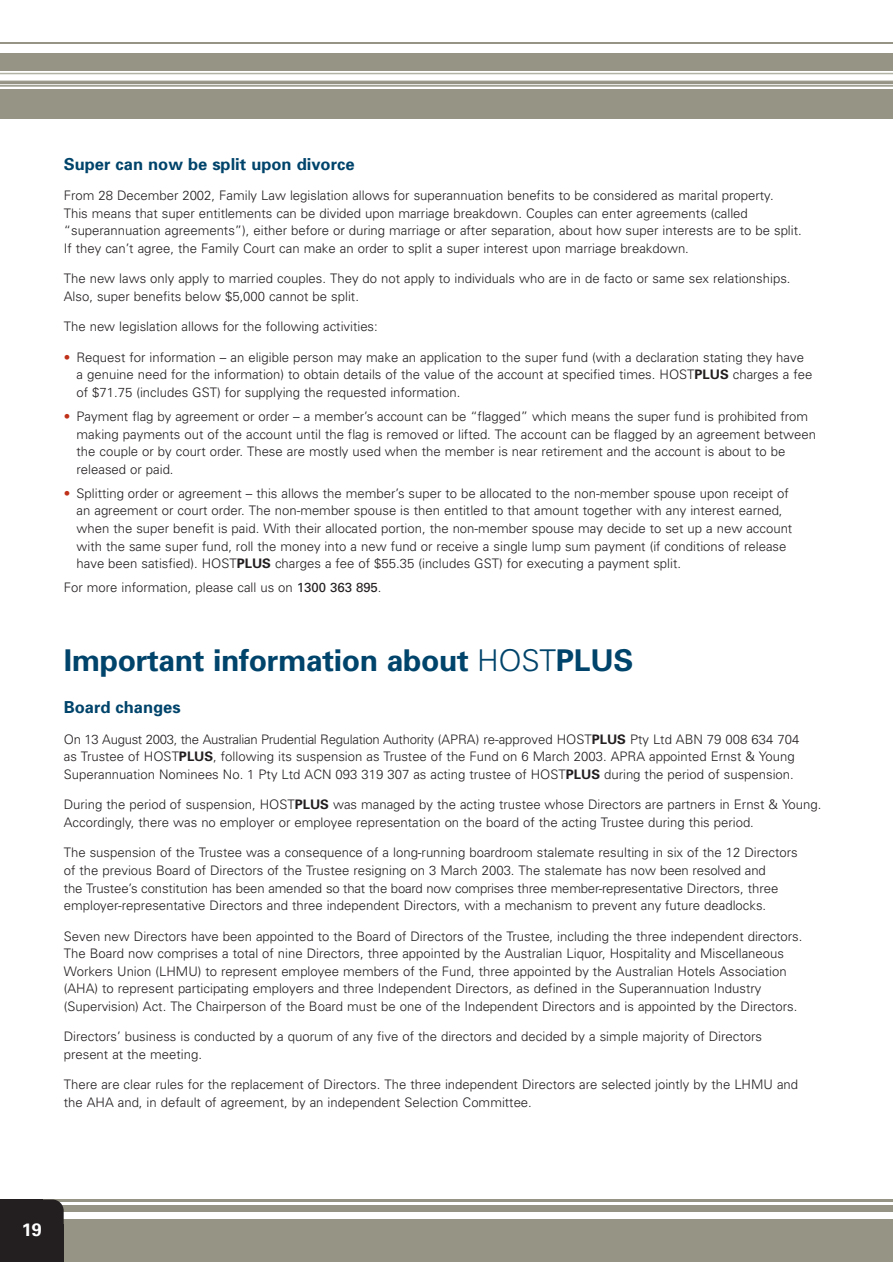
<style>
.page{position:relative;width:893px;height:1262px;background:#fff}
.page>*{position:absolute;margin:0;border:0;box-sizing:border-box;transform-origin:0 0}
.t1{font:700 30px "Univers";letter-spacing:-.01em;color:#00446b}
.t2{font:700 18px "Univers";color:#fff}
.t3{font:700 16.5px "Univers";color:#00446b}
.t4{font:300 13.2px/17.7px "Univers";color:#231f20}
.s1{color:#c0311a}
.s2{font-weight:700}
.s3{font-weight:400}
.s4{font-weight:300}
</style>
<div class="page">
<hr style="left:0;top:43px;width:892px;height:1px;background:#959485">
<div style="left:0;top:53px;width:892px;height:18px;background:#959485"></div>
<hr style="left:0;top:73px;width:892px;height:1px;background:#b3b3a5">
<hr style="left:0;top:80px;width:892px;height:2px;background:#b3b3a5">
<div style="left:0;top:89px;width:892px;height:29px;background:#959485"></div>
<hr style="left:0;top:81px;width:892px;height:3px;background:#959485">
<hr style="left:0;top:85px;width:892px;height:2px;background:#959485">
<div style="left:0;top:1219px;width:892px;height:43px;background:#959485"></div>
<div style="left:0;top:1205px;width:892px;height:7px;background:#959485"></div>
<hr style="left:0;top:1199px;width:892px;height:2px;background:#959485">
<div style="left:0;top:1199px;width:64px;height:62px;background:#231f20;border-radius:11px"></div>
<div style="left:0;top:1224px;width:64px;height:38px;background:#231f20"></div>
<div style="left:0;top:1199px;width:43px;height:63px;background:#231f20"></div>
<p class="t3" style="left:64px;top:158px;width:292px">Super can now be split upon divorce</p>
<p class="t4" style="left:64px;top:188px;width:739px">From 28 December 2002, Family Law legislation allows for superannuation benefits to be considered as marital property.<br>This means that super entitlements can be divided upon marriage breakdown. Couples can enter agreements (called “superannuation agreements”), either before or during marriage or after separation, about how super interests are to be split.<br>If they can’t agree, the Family Court can make an order to split a super interest upon marriage breakdown.</p>
<p class="t4" style="left:64px;top:271px;width:728px">The new laws only apply to married couples. They do not apply to individuals who are in de facto or same sex relationships.<br>Also, super benefits below $5,000 cannot be split.</p>
<p class="t4" style="left:64px;top:319px;width:315px">The new legislation allows for the following activities:</p>
<p class="t4" style="left:77px;top:349px;width:737px;text-indent:-13px"><span class="s1">•</span> Request for information – an eligible person may make an application to the super fund (with a declaration stating they have a genuine need for the information) to obtain details of the value of the account at specified times. HOST<span class="s2">PLUS</span> charges a fee of $71.75 (includes GST) for supplying the requested information.</p>
<p class="t4" style="left:77px;top:408px;width:741px;text-indent:-13px"><span class="s1">•</span> Payment flag by agreement or order – a member’s account can be “flagged” which means the super fund is prohibited from making payments out of the account until the flag is removed or lifted. The account can be flagged by an agreement between the couple or by court order. These are mostly used when the member is near retirement and the account is about to be released or paid.</p>
<p class="t4" style="left:77px;top:485px;width:717px;text-indent:-13px"><span class="s1">•</span> Splitting order or agreement – this allows the member’s super to be allocated to the non-member spouse upon receipt of an agreement or court order. The non-member spouse is then entitled to that amount together with any interest earned, when the super benefit is paid. With their allocated portion, the non-member spouse may decide to set up a new account with the same super fund, roll the money into a new fund or receive a single lump sum payment (if conditions of release have been satisfied). HOST<span class="s2">PLUS</span> charges a fee of $55.35 (includes GST) for executing a payment split.</p>
<p class="t4" style="left:64px;top:580px;width:319px">For more information, please call us on <span class="s3">1300 363 895</span>.</p>
<h1 class="t1" style="left:64px;top:649px;width:571px">Important information about <span class="s4">HOST</span>PLUS</h1>
<p class="t3" style="left:64px;top:701px;width:118px">Board changes</p>
<p class="t4" style="left:64px;top:731px;width:737px">On 13 August 2003, the Australian Prudential Regulation Authority (APRA) re-approved HOST<span class="s2">PLUS</span> Pty Ltd ABN 79 008 634 704 as Trustee of HOST<span class="s2">PLUS</span>, following its suspension as Trustee of the Fund on 6 March 2003. APRA appointed Ernst &amp; Young<br>Superannuation Nominees No. 1 Pty Ltd ACN 093 319 307 as acting trustee of HOST<span class="s2">PLUS</span> during the period of suspension.</p>
<p class="t4" style="left:64px;top:797px;width:759px">During the period of suspension, HOST<span class="s2">PLUS</span> was managed by the acting trustee whose Directors are partners in Ernst &amp; Young.<br>Accordingly, there was no employer or employee representation on the board of the acting Trustee during this period.</p>
<p class="t4" style="left:64px;top:845px;width:735px">The suspension of the Trustee was a consequence of a long-running boardroom stalemate resulting in six of the 12 Directors of the previous Board of Directors of the Trustee resigning on 3 March 2003. The stalemate has now been resolved and<br>the Trustee’s constitution has been amended so that the board now comprises three member-representative Directors, three employer-representative Directors and three independent Directors, with a mechanism to prevent any future deadlocks.</p>
<p class="t4" style="left:64px;top:928px;width:740px">Seven new Directors have been appointed to the Board of Directors of the Trustee, including the three independent directors.<br>The Board now comprises a total of nine Directors, three appointed by the Australian Liquor, Hospitality and Miscellaneous Workers Union (LHMU) to represent employee members of the Fund, three appointed by the Australian Hotels Association (AHA) to represent participating employers and three Independent Directors, as defined in the Superannuation Industry (Supervision) Act. The Chairperson of the Board must be one of the Independent Directors and is appointed by the Directors.</p>
<p class="t4" style="left:64px;top:1029px;width:699px">Directors’ business is conducted by a quorum of any five of the directors and decided by a simple majority of Directors present at the meeting.</p>
<p class="t4" style="left:64px;top:1077px;width:735px">There are clear rules for the replacement of Directors. The three independent Directors are selected jointly by the LHMU and the AHA and, in default of agreement, by an independent Selection Committee.</p>
<h2 class="t2" style="left:22px;top:1223px;width:22px">19</h2>
</div>
